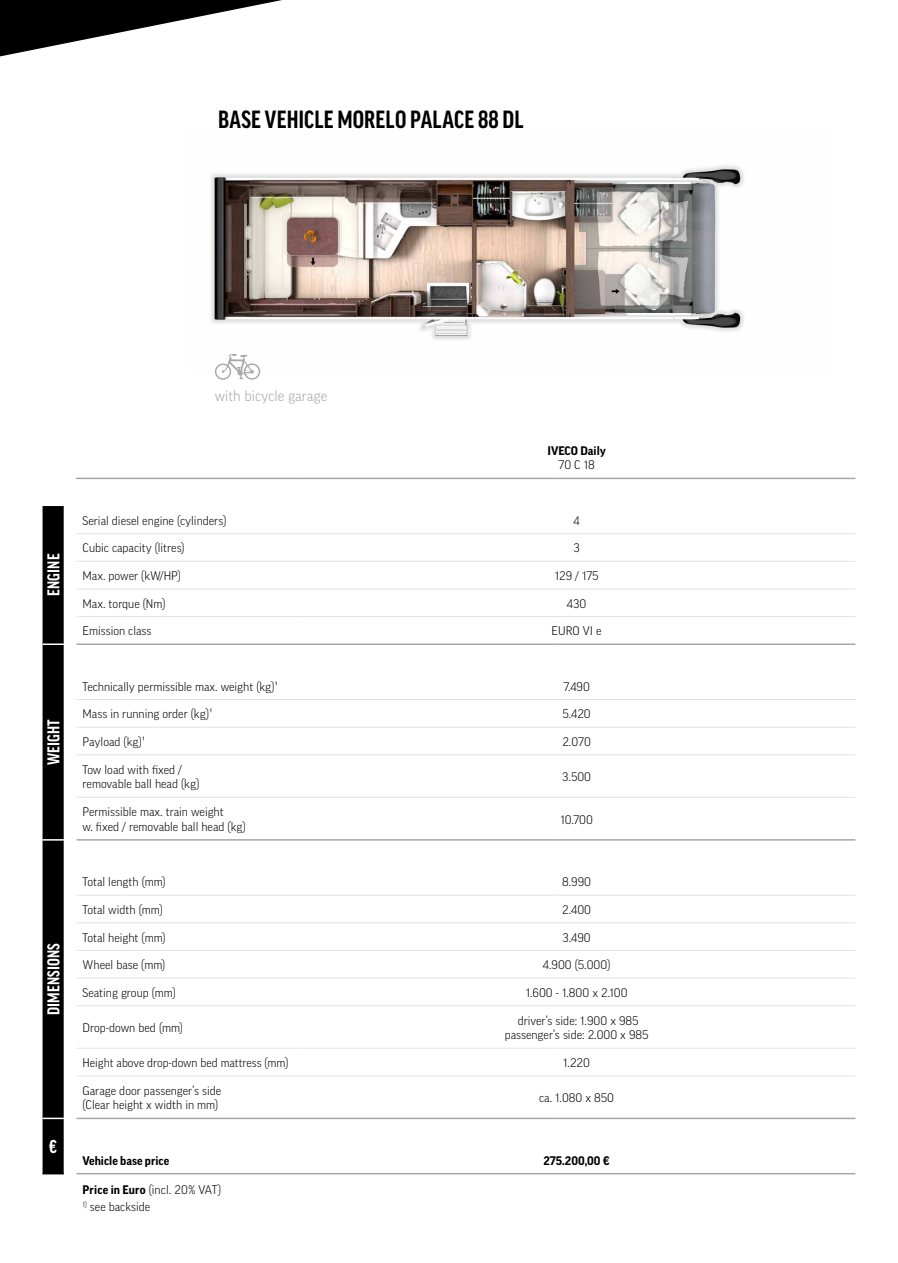
<style>
.page{position:relative;width:898px;height:1263px;background:#fff}
.page>*{position:absolute;margin:0;border:0;box-sizing:border-box;transform-origin:0 0}
.t1{font:700 condensed 24px "Good Pro";letter-spacing:.01em;color:#000}
.t2{font:700 condensed 18px "Good Pro";color:#fff}
.t3{font:700 condensed 16.5px "Good Pro";letter-spacing:.01em;color:#fff}
.t4{font:300 14.55px "Good Pro";color:#a7a7a8}
.t5{font:300 12px/14.4px "Good Pro";color:#000}
.t6{font:700 12px "Good Pro";color:#000}
.s1{font-weight:700}
</style>
<div class="page">
<svg style="left:0;top:0;width:282px;height:56px"></svg>
<img style="left:210px;top:165px;width:534px;height:175px">
<svg style="left:75px;top:477px;width:780px;height:3px;fill:#f1f1f1"></svg>
<svg style="left:76px;top:588px;width:779px;height:586px"></svg>
<div style="left:43px;top:506px;width:21px;height:668px;background:#000"></div>
<hr style="left:77px;top:1173px;width:221px;height:1px;background:#a7a7a8">
<hr style="left:298px;top:1173px;width:255px;height:1px;background:#a7a7a8">
<hr style="left:553px;top:1173px;width:302px;height:1px;background:#a7a7a8">
<hr style="left:77px;top:1118px;width:221px;height:1px;background:#a7a7a8">
<hr style="left:298px;top:1118px;width:255px;height:1px;background:#a7a7a8">
<hr style="left:553px;top:1118px;width:302px;height:1px;background:#a7a7a8">
<hr style="left:77px;top:839px;width:221px;height:2px;background:#a7a7a8">
<hr style="left:298px;top:839px;width:255px;height:2px;background:#a7a7a8">
<hr style="left:553px;top:839px;width:302px;height:2px;background:#a7a7a8">
<hr style="left:77px;top:643px;width:221px;height:2px;background:#a7a7a8">
<hr style="left:298px;top:643px;width:255px;height:2px;background:#a7a7a8">
<hr style="left:553px;top:643px;width:302px;height:2px;background:#a7a7a8">
<hr style="left:77px;top:699px;width:221px;height:1px;background:#e3e3e3">
<hr style="left:298px;top:699px;width:255px;height:1px;background:#e3e3e3">
<hr style="left:553px;top:699px;width:302px;height:1px;background:#e3e3e3">
<hr style="left:77px;top:727px;width:221px;height:1px;background:#e3e3e3">
<hr style="left:298px;top:727px;width:255px;height:1px;background:#e3e3e3">
<hr style="left:553px;top:727px;width:302px;height:1px;background:#e3e3e3">
<hr style="left:77px;top:754px;width:221px;height:1px;background:#e3e3e3">
<hr style="left:298px;top:754px;width:255px;height:1px;background:#e3e3e3">
<hr style="left:553px;top:754px;width:302px;height:1px;background:#e3e3e3">
<hr style="left:77px;top:797px;width:221px;height:1px;background:#e3e3e3">
<hr style="left:298px;top:797px;width:255px;height:1px;background:#e3e3e3">
<hr style="left:553px;top:797px;width:302px;height:1px;background:#e3e3e3">
<hr style="left:77px;top:533px;width:221px;height:1px;background:#e3e3e3">
<hr style="left:298px;top:533px;width:255px;height:1px;background:#e3e3e3">
<hr style="left:553px;top:533px;width:302px;height:1px;background:#e3e3e3">
<hr style="left:77px;top:561px;width:221px;height:1px;background:#e3e3e3">
<hr style="left:298px;top:561px;width:255px;height:1px;background:#e3e3e3">
<hr style="left:553px;top:561px;width:302px;height:1px;background:#e3e3e3">
<hr style="left:77px;top:589px;width:221px;height:1px;background:#e3e3e3">
<hr style="left:298px;top:589px;width:255px;height:1px;background:#e3e3e3">
<hr style="left:553px;top:589px;width:302px;height:1px;background:#e3e3e3">
<hr style="left:77px;top:616px;width:221px;height:1px;background:#e3e3e3">
<hr style="left:298px;top:616px;width:255px;height:1px;background:#e3e3e3">
<hr style="left:553px;top:616px;width:302px;height:1px;background:#e3e3e3">
<hr style="left:77px;top:895px;width:221px;height:1px;background:#e3e3e3">
<hr style="left:298px;top:895px;width:255px;height:1px;background:#e3e3e3">
<hr style="left:553px;top:895px;width:302px;height:1px;background:#e3e3e3">
<hr style="left:77px;top:922px;width:221px;height:1px;background:#e3e3e3">
<hr style="left:298px;top:922px;width:255px;height:1px;background:#e3e3e3">
<hr style="left:553px;top:922px;width:302px;height:1px;background:#e3e3e3">
<hr style="left:77px;top:950px;width:221px;height:1px;background:#e3e3e3">
<hr style="left:298px;top:950px;width:255px;height:1px;background:#e3e3e3">
<hr style="left:553px;top:950px;width:302px;height:1px;background:#e3e3e3">
<hr style="left:77px;top:978px;width:221px;height:1px;background:#e3e3e3">
<hr style="left:298px;top:978px;width:255px;height:1px;background:#e3e3e3">
<hr style="left:553px;top:978px;width:302px;height:1px;background:#e3e3e3">
<hr style="left:77px;top:1005px;width:221px;height:1px;background:#e3e3e3">
<hr style="left:298px;top:1005px;width:255px;height:1px;background:#e3e3e3">
<hr style="left:553px;top:1005px;width:302px;height:1px;background:#e3e3e3">
<hr style="left:77px;top:1048px;width:221px;height:1px;background:#e3e3e3">
<hr style="left:298px;top:1048px;width:255px;height:1px;background:#e3e3e3">
<hr style="left:553px;top:1048px;width:302px;height:1px;background:#e3e3e3">
<hr style="left:77px;top:1075px;width:221px;height:1px;background:#e3e3e3">
<hr style="left:298px;top:1075px;width:255px;height:1px;background:#e3e3e3">
<hr style="left:553px;top:1075px;width:302px;height:1px;background:#e3e3e3">
<hr style="left:76px;top:437px;width:1px;height:41px;background:#fff">
<hr style="left:297px;top:437px;width:1px;height:41px;background:#fff">
<hr style="left:76px;top:478px;width:222px;height:1px;background:#a7a7a8">
<hr style="left:298px;top:478px;width:255px;height:1px;background:#a7a7a8">
<hr style="left:553px;top:478px;width:302px;height:1px;background:#a7a7a8">
<svg style="left:215px;top:354px;width:46px;height:26px"></svg>
<h1 class="t1" style="left:218px;top:106px;width:307px">BASE VEHICLE MORELO PALACE 88 DL</h1>
<h3 class="t3" style="left:44px;top:596px;width:44px;rotate:-90deg">ENGINE</h3>
<h3 class="t3" style="left:44px;top:765px;width:48px;rotate:-90deg">WEIGHT</h3>
<h3 class="t3" style="left:44px;top:1015px;width:74px;rotate:-90deg">DIMENSIONS</h3>
<h2 class="t2" style="left:49px;top:1137px;width:10px">€</h2>
<p class="t4" style="left:215px;top:387px;width:114px">with bicycle garage</p>
<p class="t6" style="left:547px;top:444px;width:60px">IVECO Daily</p>
<p class="t5" style="left:558px;top:458px;width:38px">70 C 18</p>
<p class="t5" style="left:83px;top:513px;width:145px">Serial diesel engine (cylinders)</p>
<p class="t5" style="left:573px;top:513px;width:8px">4</p>
<p class="t5" style="left:83px;top:541px;width:103px">Cubic capacity (litres)</p>
<p class="t5" style="left:573px;top:541px;width:8px">3</p>
<p class="t5" style="left:83px;top:568px;width:100px">Max. power (kW/HP)</p>
<p class="t5" style="left:554px;top:568px;width:45px">129 / 175</p>
<p class="t5" style="left:83px;top:596px;width:84px">Max. torque (Nm)</p>
<p class="t5" style="left:566px;top:596px;width:21px">430</p>
<p class="t5" style="left:83px;top:624px;width:70px">Emission class</p>
<p class="t5" style="left:551px;top:624px;width:52px">EURO VI e</p>
<p class="t5" style="left:83px;top:679px;width:197px">Technically permissible max. weight (kg)¹</p>
<p class="t5" style="left:563px;top:679px;width:28px">7.490</p>
<p class="t5" style="left:83px;top:707px;width:131px">Mass in running order (kg)¹</p>
<p class="t5" style="left:562px;top:707px;width:30px">5.420</p>
<p class="t5" style="left:83px;top:734px;width:64px">Payload (kg)¹</p>
<p class="t5" style="left:562px;top:734px;width:30px">2.070</p>
<p class="t5" style="left:83px;top:762px;width:118px">Tow load with fixed / removable ball head (kg)</p>
<p class="t5" style="left:562px;top:769px;width:30px">3.500</p>
<p class="t5" style="left:83px;top:805px;width:165px">Permissible max. train weight<br>w. fixed / removable ball head (kg)</p>
<p class="t5" style="left:560px;top:812px;width:34px">10.700</p>
<p class="t5" style="left:83px;top:875px;width:85px">Total length (mm)</p>
<p class="t5" style="left:562px;top:875px;width:30px">8.990</p>
<p class="t5" style="left:83px;top:902px;width:82px">Total width (mm)</p>
<p class="t5" style="left:562px;top:902px;width:30px">2.400</p>
<p class="t5" style="left:83px;top:930px;width:84px">Total height (mm)</p>
<p class="t5" style="left:562px;top:930px;width:30px">3.490</p>
<p class="t5" style="left:83px;top:958px;width:84px">Wheel base (mm)</p>
<p class="t5" style="left:542px;top:958px;width:69px">4.900 (5.000)</p>
<p class="t5" style="left:83px;top:985px;width:95px">Seating group (mm)</p>
<p class="t5" style="left:525px;top:985px;width:103px">1.600 - 1.800 x 2.100</p>
<p class="t5" style="left:83px;top:1020px;width:102px">Drop-down bed (mm)</p>
<p class="t5" style="left:504px;top:1013px;width:145px;text-align:center">driver‘s side: 1.900 x 985 passenger‘s side: 2.000 x 985</p>
<p class="t5" style="left:83px;top:1055px;width:207px">Height above drop-down bed mattress (mm)</p>
<p class="t5" style="left:563px;top:1055px;width:28px">1.220</p>
<p class="t5" style="left:83px;top:1083px;width:140px">Garage door passenger‘s side (Clear height x width in mm)</p>
<p class="t5" style="left:539px;top:1090px;width:76px">ca. 1.080 x 850</p>
<p class="t6" style="left:83px;top:1154px;width:88px">Vehicle base price</p>
<p class="t6" style="left:543px;top:1154px;width:68px">275.200,00 €</p>
<p class="t5" style="left:82px;top:1182px;width:140px"><span class="s1">Price in Euro</span> (incl. 20% VAT)</p>
<p class="t5" style="left:82px;top:1199px;width:69px"><sup>1)</sup> see backside</p>
</div>
